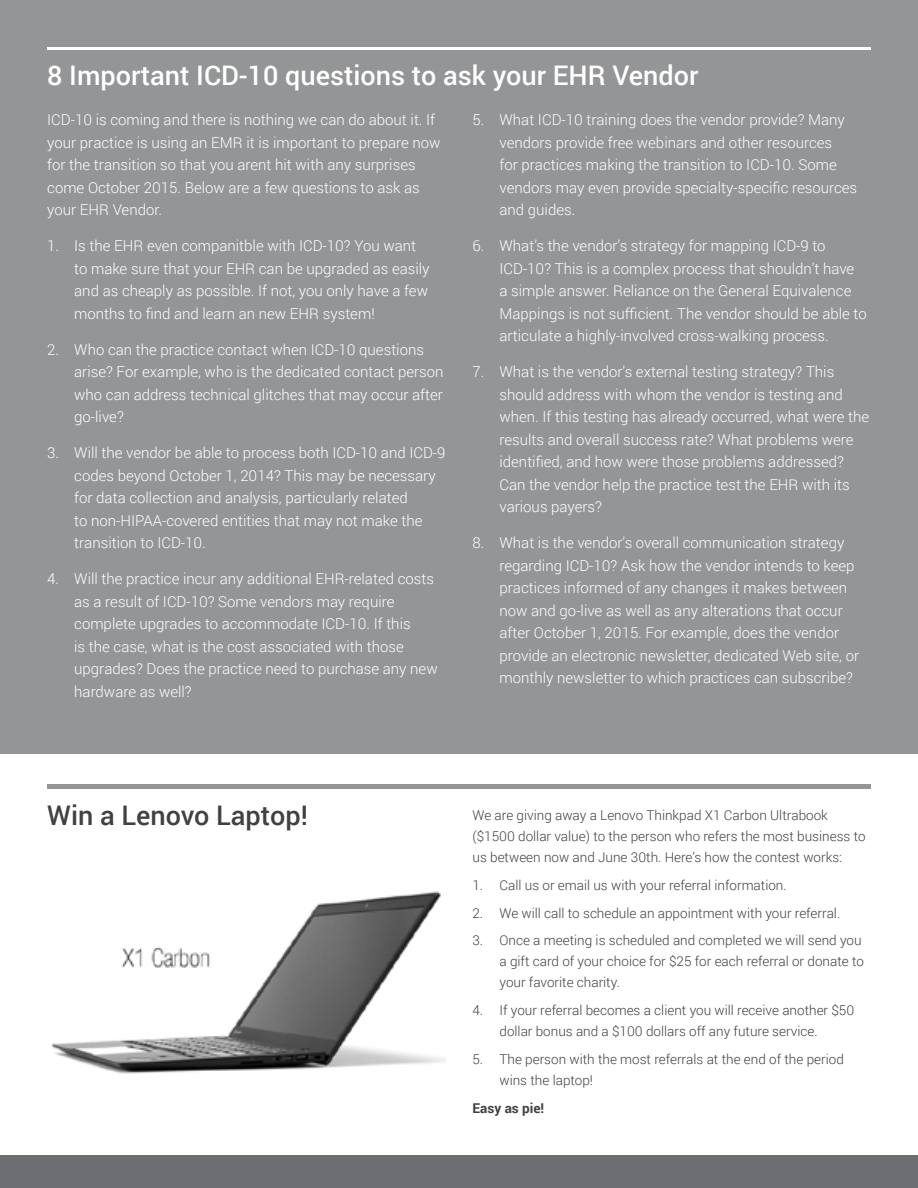
<style>
.page{position:relative;width:918px;height:1188px;background:#fff}
.page>*{position:absolute;margin:0;border:0;box-sizing:border-box;transform-origin:0 0}
.t1{font:500 27px "Roboto";color:#fff}
.t2{font:500 27px "Roboto";color:#414042}
.t3{font:300 15px/22.5px "Roboto";color:#fff}
.t4{font:300 13.5px/21px "Roboto";color:#414042}
.t5{font:700 13.5px "Roboto";color:#414042}
</style>
<div class="page">
<div style="left:0;top:0;width:918px;height:754px;background:#949596"></div>
<div style="left:0;top:1156px;width:918px;height:32px;background:#6d6e71"></div>
<hr style="left:47px;top:47px;width:824px;height:3px;background:#fff">
<hr style="left:47px;top:784px;width:824px;height:4px;background:#949596">
<img style="left:51px;top:891px;width:395px;height:183px">
<h1 class="t1" style="left:47px;top:56px;width:653px">8 Important ICD-10 questions to ask your EHR Vendor</h1>
<p class="t3" style="left:500px;top:108px;width:359px;text-indent:-27px">5. What ICD-10 training does the vendor provide? Many vendors provide free webinars and other resources<br>for practices making the transition to ICD-10. Some vendors may even provide specialty-specific resources and guides.</p>
<p class="t3" style="left:500px;top:234px;width:369px;text-indent:-27px">6. What’s the vendor’s strategy for mapping ICD-9 to ICD-10? This is a complex process that shouldn’t have<br>a simple answer. Reliance on the General Equivalence Mappings is not sufficient. The vendor should be able to articulate a highly-involved cross-walking process.</p>
<p class="t3" style="left:500px;top:360px;width:371px;text-indent:-27px">7. What is the vendor’s external testing strategy? This should address with whom the vendor is testing and when. If this testing has already occurred, what were the results and overall success rate? What problems were identified, and how were those problems addressed?<br>Can the vendor help the practice test the EHR with its various payers?</p>
<p class="t3" style="left:500px;top:531px;width:361px;text-indent:-27px">8. What is the vendor’s overall communication strategy regarding ICD-10? Ask how the vendor intends to keep practices informed of any changes it makes between now and go-live as well as any alterations that occur after October 1, 2015. For example, does the vendor provide an electronic newsletter, dedicated Web site, or monthly newsletter to which practices can subscribe?</p>
<p class="t3" style="left:47px;top:108px;width:395px">ICD-10 is coming and there is nothing we can do about it. If your practice is using an EMR it is important to prepare now for the transition so that you arent hit with any surprises come October 2015. Below are a few questions to ask as your EHR Vendor.</p>
<p class="t3" style="left:74px;top:234px;width:357px;text-indent:-27px">1. Is the EHR even companitble with ICD-10? You want to make sure that your EHR can be upgraded as easily and as cheaply as possible. If not, you only have a few months to find and learn an new EHR system!</p>
<p class="t3" style="left:74px;top:338px;width:371px;text-indent:-27px">2. Who can the practice contact when ICD-10 questions arise? For example, who is the dedicated contact person who can address technical glitches that may occur after go-live?</p>
<p class="t3" style="left:74px;top:441px;width:373px;text-indent:-27px">3. Will the vendor be able to process both ICD-10 and ICD-9 codes beyond October 1, 2014? This may be necessary for data collection and analysis, particularly related<br>to non-HIPAA-covered entities that may not make the transition to ICD-10.</p>
<p class="t3" style="left:74px;top:567px;width:365px;text-indent:-27px">4. Will the practice incur any additional EHR-related costs as a result of ICD-10? Some vendors may require complete upgrades to accommodate ICD-10. If this<br>is the case, what is the cost associated with those upgrades? Does the practice need to purchase any new hardware as well?</p>
<h1 class="t2" style="left:47px;top:796px;width:262px">Win a Lenovo Laptop!</h1>
<p class="t4" style="left:473px;top:804px;width:395px">We are giving away a Lenovo Thinkpad X1 Carbon Ultrabook ($1500 dollar value) to the person who refers the most business to us between now and June 30th. Here’s how the contest works:</p>
<p class="t4" style="left:473px;top:874px;width:316px">1. Call us or email us with your referral information.</p>
<p class="t4" style="left:473px;top:902px;width:369px">2. We will call to schedule an appointment with your referral.</p>
<p class="t4" style="left:500px;top:930px;width:366px;text-indent:-27px">3. Once a meeting is scheduled and completed we will send you a gift card of your choice for $25 for each referral or donate to your favorite charity.</p>
<p class="t4" style="left:500px;top:999px;width:356px;text-indent:-27px">4. If your referral becomes a client you will receive another $50 dollar bonus and a $100 dollars off any future service.</p>
<p class="t4" style="left:500px;top:1048px;width:346px;text-indent:-27px">5. The person with the most referrals at the end of the period wins the laptop!</p>
<p class="t5" style="left:473px;top:1098px;width:73px">Easy as pie!</p>
</div>
